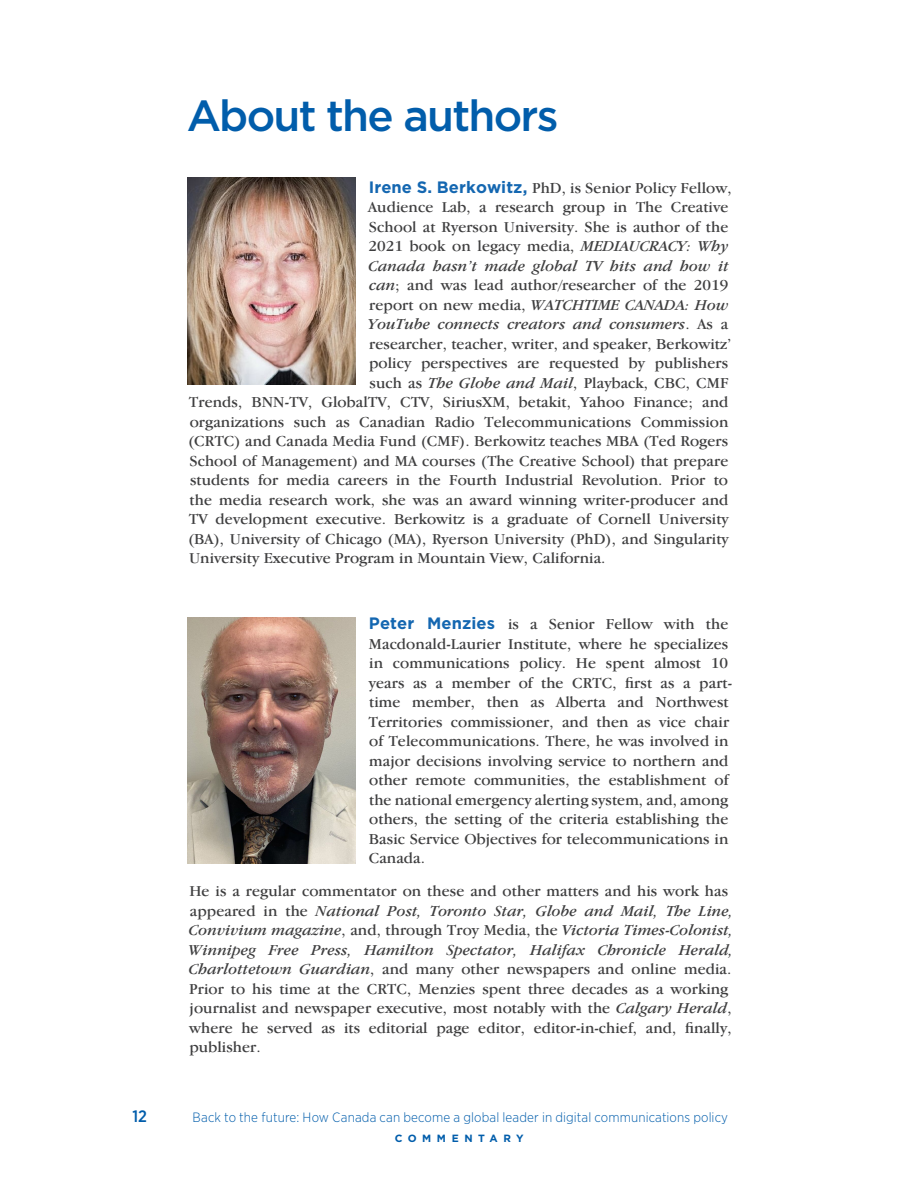
<style>
.page{position:relative;width:918px;height:1188px;background:#fff}
.page>*{position:absolute;margin:0;border:0;box-sizing:border-box;transform-origin:0 0}
.H-1{font:500 43.5px "Gotham";letter-spacing:-.04em;color:#015dab}
.t1{font:500 16.5px "Gotham Narrow";color:#015dab}
.Body_garamond_10_5_1{font:15.75px/19.5px "Garamond IT Cby BT";letter-spacing:.005em;color:#3e3e3f}
.Body_garamond_10_5_1-2{font:italic 15.75px "Garamond IT Cby BT";letter-spacing:.005em;color:#3e3e3f}
.t2{font:300 13.5px "Gotham Narrow";letter-spacing:.01em;color:#015dab}
.t3{font:700 10.5px "Gotham";letter-spacing:.52em;color:#015dab}
.s1{font-family:"Gotham";font-weight:700;font-size:16.5px;color:#1467b1}
.s2{font-style:italic}
.s3{font-style:normal}
</style>
<div class="page">
<img style="left:188px;top:177px;width:167px;height:207px">
<img style="left:188px;top:617px;width:167px;height:247px">
<p class="H-1" style="left:187px;top:91px;width:373px">About the authors</p>
<p class="Body_garamond_10_5_1" style="left:369px;top:178px;width:364px"><span class="s1">Irene S. Berkowitz,</span> PhD, is Senior Policy Fellow,</p>
<p class="Body_garamond_10_5_1" style="left:368px;top:197px;width:362px">Audience Lab, a research group in The Creative</p>
<p class="Body_garamond_10_5_1" style="left:369px;top:217px;width:361px">School at Ryerson University. She is author of the</p>
<p class="Body_garamond_10_5_1" style="left:368px;top:236px;width:362px">2021 book on legacy media, <span class="s2">MEDIAUCRACY: Why</span></p>
<p class="Body_garamond_10_5_1-2" style="left:368px;top:256px;width:362px">Canada hasn’t made global TV hits and how it</p>
<p class="Body_garamond_10_5_1" style="left:369px;top:275px;width:361px"><span class="s2">can</span>; and was lead author/researcher of the 2019</p>
<p class="Body_garamond_10_5_1-2" style="left:369px;top:295px;width:361px"><span class="s3">report on new media,</span> WATCHTIME CANADA: How</p>
<p class="Body_garamond_10_5_1-2" style="left:369px;top:315px;width:361px">YouTube connects creators and consumers<span class="s3">. As a</span></p>
<p class="Body_garamond_10_5_1" style="left:369px;top:334px;width:364px">researcher, teacher, writer, and speaker, Berkowitz’</p>
<p class="Body_garamond_10_5_1" style="left:369px;top:353px;width:361px">policy perspectives are requested by publishers</p>
<p class="Body_garamond_10_5_1" style="left:370px;top:373px;width:361px">such as <span class="s2">The Globe and Mail</span>, Playback, CBC, CMF</p>
<p class="Body_garamond_10_5_1" style="left:189px;top:392px;width:541px">Trends, BNN-TV, GlobalTV, CTV, SiriusXM, betakit, Yahoo Finance; and</p>
<p class="Body_garamond_10_5_1" style="left:190px;top:412px;width:540px">organizations such as Canadian Radio Telecommunications Commission</p>
<p class="Body_garamond_10_5_1" style="left:188px;top:431px;width:542px">(CRTC) and Canada Media Fund (CMF). Berkowitz teaches MBA (Ted Rogers</p>
<p class="Body_garamond_10_5_1" style="left:189px;top:451px;width:540px">School of Management) and MA courses (The Creative School) that prepare</p>
<p class="Body_garamond_10_5_1" style="left:190px;top:470px;width:540px">students for media careers in the Fourth Industrial Revolution. Prior to</p>
<p class="Body_garamond_10_5_1" style="left:190px;top:490px;width:540px">the media research work, she was an award winning writer-producer and</p>
<p class="Body_garamond_10_5_1" style="left:189px;top:509px;width:541px">TV development executive. Berkowitz is a graduate of Cornell University</p>
<p class="Body_garamond_10_5_1" style="left:188px;top:529px;width:542px">(BA), University of Chicago (MA), Ryerson University (PhD), and Singularity</p>
<p class="Body_garamond_10_5_1" style="left:189px;top:548px;width:418px">University Executive Program in Mountain View, California.</p>
<p class="Body_garamond_10_5_1" style="left:368px;top:614px;width:365px"><span class="s1">Peter Menzies</span> is a Senior Fellow with the Macdonald-Laurier Institute, where he specializes in communications policy. He spent almost 10 years as a member of the CRTC, first as a part&shy;time member, then as Alberta and Northwest Territories commissioner, and then as vice chair of Telecommunications. There, he was involved in major decisions involving service to northern and other remote communities, the establishment of the national emergency alerting system, and, among others, the setting of the criteria establishing the Basic Service Objectives for telecommunications in Canada.</p>
<p class="Body_garamond_10_5_1" style="left:189px;top:881px;width:546px">He is a regular commentator on these and other matters and his work has appeared in the <span class="s2">National Post, Toronto Star, Globe and Mail, The Line, Convivium magazine</span>, and, through Troy Media, the <span class="s2">Victoria Times-Colonist, Winnipeg Free Press, Hamilton Spectator, Halifax Chronicle Herald, Charlottetown Guardian</span>, and many other newspapers and online media.<br>Prior to his time at the CRTC, Menzies spent three decades as a working journalist and newspaper executive, most notably with the <span class="s2">Calgary Herald</span>, where he served as its editorial page editor, editor-in-chief, and, finally, publisher.</p>
<p class="t1" style="left:132px;top:1106px;width:16px">12</p>
<p class="t2" style="left:193px;top:1109px;width:537px">Back to the future: How Canada can become a global leader in digital communications policy</p>
<p class="t3" style="left:395px;top:1132px;width:130px">COMMENTARY</p>
</div>
